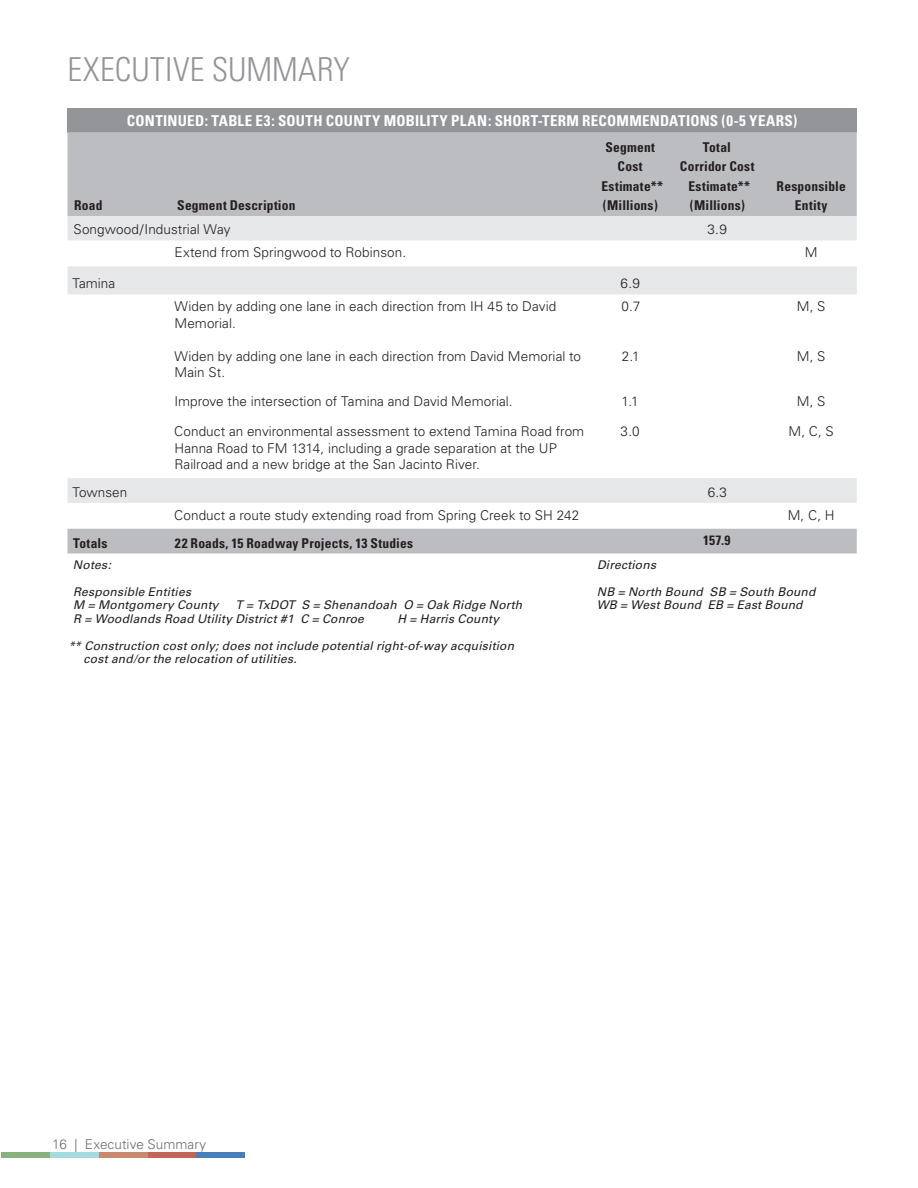
<style>
.page{position:relative;width:918px;height:1188px;background:#fff}
.page>*{position:absolute;margin:0;border:0;box-sizing:border-box;transform-origin:0 0}
.PageTitles__NO_TOC{font:300 condensed 33px "Univers";letter-spacing:.01em;color:#939598}
.Table_Header{font:700 condensed 15px "Univers";letter-spacing:.015em;color:#fff}
.Table_Text{font:300 13.5px/16.5px "Univers";letter-spacing:.005em;color:#231f20}
.Table_Subhead{font:700 condensed 13.5px/19.5px "Univers";letter-spacing:.015em;color:#231f20;text-align:center}
.t1{font:300 13.5px "Univers";letter-spacing:.005em;color:#6c6d70}
.Table_Caption{font:italic 12px/13.5px "Univers CE";letter-spacing:.015em;color:#231f20}
</style>
<div class="page">
<div style="left:2px;top:1152px;width:48px;height:6px;background:#88b17e"></div>
<div style="left:50px;top:1152px;width:49px;height:6px;background:#a4dbe0"></div>
<div style="left:99px;top:1152px;width:49px;height:6px;background:#c8896e"></div>
<div style="left:148px;top:1152px;width:48px;height:6px;background:#c36458"></div>
<div style="left:196px;top:1152px;width:49px;height:6px;background:#467fbc"></div>
<div style="left:68px;top:108px;width:789px;height:24px;background:#939598"></div>
<svg style="left:68px;top:132px;width:789px;height:422px;fill:#bcbdc0"></svg>
<svg style="left:68px;top:216px;width:789px;height:287px"></svg>
<p class="PageTitles__NO_TOC" style="left:68px;top:50px;width:284px">EXECUTIVE SUMMARY</p>
<p class="Table_Header" style="left:127px;top:111px;width:672px">CONTINUED: TABLE E3: SOUTH COUNTY MOBILITY PLAN: SHORT-TERM RECOMMENDATIONS (0-5 YEARS)</p>
<p class="Table_Subhead" style="left:74px;top:196px;width:30px">Road</p>
<p class="Table_Subhead" style="left:177px;top:196px;width:120px">Segment Description</p>
<p class="Table_Subhead" style="left:601px;top:137px;width:63px">Segment<br>Cost<br>Estimate** (Millions)</p>
<p class="Table_Subhead" style="left:680px;top:137px;width:76px">Total<br>Corridor Cost<br>Estimate** (Millions)</p>
<p class="Table_Subhead" style="left:777px;top:176px;width:71px">Responsible<br>Entity</p>
<p class="Table_Text" style="left:74px;top:221px;width:159px">Songwood/Industrial Way</p>
<p class="Table_Text" style="left:708px;top:221px;width:21px">3.9</p>
<p class="Table_Text" style="left:174px;top:244px;width:233px">Extend from Springwood to Robinson.</p>
<p class="Table_Text" style="left:805px;top:244px;width:14px">M</p>
<p class="Table_Text" style="left:72px;top:275px;width:44px">Tamina</p>
<p class="Table_Text" style="left:621px;top:275px;width:21px">6.9</p>
<p class="Table_Text" style="left:174px;top:298px;width:383px">Widen by adding one lane in each direction from IH 45 to David<br>Memorial.</p>
<p class="Table_Text" style="left:622px;top:298px;width:20px">0.7</p>
<p class="Table_Text" style="left:797px;top:298px;width:30px">M, S</p>
<p class="Table_Text" style="left:174px;top:348px;width:408px">Widen by adding one lane in each direction from David Memorial to<br>Main St.</p>
<p class="Table_Text" style="left:622px;top:348px;width:19px">2.1</p>
<p class="Table_Text" style="left:797px;top:348px;width:30px">M, S</p>
<p class="Table_Text" style="left:174px;top:393px;width:340px">Improve the intersection of Tamina and David Memorial.</p>
<p class="Table_Text" style="left:622px;top:393px;width:19px">1.1</p>
<p class="Table_Text" style="left:797px;top:393px;width:30px">M, S</p>
<p class="Table_Text" style="left:174px;top:423px;width:411px">Conduct an environmental assessment to extend Tamina Road from<br>Hanna Road to FM 1314, including a grade separation at the UP<br>Railroad and a new bridge at the San Jacinto River.</p>
<p class="Table_Text" style="left:621px;top:423px;width:21px">3.0</p>
<p class="Table_Text" style="left:788px;top:423px;width:47px">M, C, S</p>
<p class="Table_Text" style="left:72px;top:484px;width:56px">Townsen</p>
<p class="Table_Text" style="left:708px;top:484px;width:21px">6.3</p>
<p class="Table_Text" style="left:174px;top:507px;width:406px">Conduct a route study extending road from Spring Creek to SH 242</p>
<p class="Table_Text" style="left:788px;top:507px;width:48px">M, C, H</p>
<p class="Table_Subhead" style="left:73px;top:533px;width:36px">Totals</p>
<p class="Table_Subhead" style="left:175px;top:533px;width:240px">22 Roads, 15 Roadway Projects, 13 Studies</p>
<p class="Table_Subhead" style="left:703px;top:531px;width:29px">157.9</p>
<p class="Table_Caption" style="left:73px;top:558px;width:40px">Notes:</p>
<p class="Table_Caption" style="left:73px;top:585px;width:147px">Responsible Entities<br>M = Montgomery County</p>
<p class="Table_Caption" style="left:597px;top:558px;width:60px">Directions</p>
<p class="Table_Caption" style="left:597px;top:585px;width:220px">NB = North Bound SB = South Bound<br>WB = West Bound EB = East Bound</p>
<p class="Table_Caption" style="left:73px;top:599px;width:451px;text-indent:162px">T = TxDOT S = Shenandoah O = Oak Ridge North<br>R = Woodlands Road Utility District #1 C = Conroe</p>
<p class="Table_Caption" style="left:397px;top:612px;width:103px">H = Harris County</p>
<p class="Table_Caption" style="left:84px;top:639px;width:432px;text-indent:-15px">** Construction cost only; does not include potential right-of-way acquisition cost and/or the relocation of utilities.</p>
<p class="t1" style="left:52px;top:1136px;width:155px">16 | Executive Summary</p>
</div>
